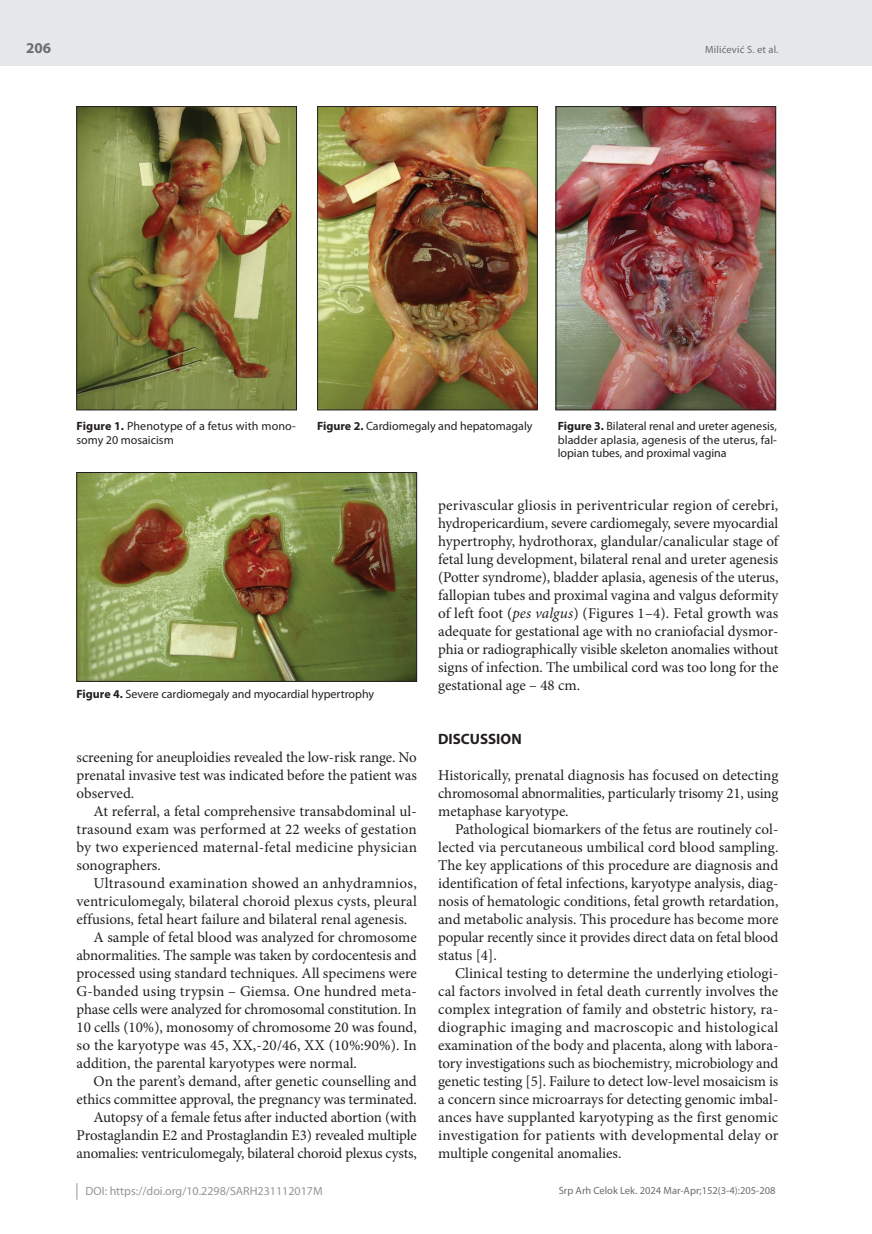
<style>
.page{position:relative;width:872px;height:1234px;background:#fff}
.page>*{position:absolute;margin:0;border:0;box-sizing:border-box;transform-origin:0 0}
.t1{font:15px/18px "Minion Pro";letter-spacing:-.005em;color:#231f20;text-align:justify}
.t2{font:15px "Minion Pro";letter-spacing:.015em;color:#231f20}
.t3{font:700 15px "Myriad Pro";color:#231f20}
.t4{font:700 15px "Myriad Pro";color:#6c6d70}
.t5{font:12px/13.5px "Myriad Pro";color:#231f20}
.t6{font:12px "Myriad Pro";color:#939598}
.t7{font:10.5px "Myriad Pro";color:#6c6d70}
.s1{font-weight:700}
.s2{font-style:italic}
</style>
<div class="page">
<div style="left:0;top:0;width:872px;height:66px;background:#e6e7e9"></div>
<svg style="left:77px;top:1183px;width:1px;height:16px"></svg>
<img style="left:79px;top:108px;width:216px;height:300px">
<div style="left:77px;top:106px;width:220px;height:304px;border:1px solid #231f20"></div>
<img style="left:558px;top:108px;width:216px;height:300px">
<div style="left:556px;top:106px;width:220px;height:304px;border:1px solid #231f20"></div>
<img style="left:319px;top:108px;width:216px;height:300px">
<div style="left:317px;top:106px;width:220px;height:304px;border:1px solid #231f20"></div>
<img style="left:79px;top:474px;width:336px;height:205px">
<div style="left:77px;top:472px;width:340px;height:209px;border:1px solid #231f20"></div>
<p class="t4" style="left:26px;top:38px;width:26px">206</p>
<p class="t7" style="left:705px;top:43px;width:75px">Milićević S. et al.</p>
<p class="t5" style="left:77px;top:419px;width:221px"><span class="s1">Figure 1.</span> Phenotype of a fetus with mono&shy;somy 20 mosaicism</p>
<p class="t5" style="left:317px;top:419px;width:217px"><span class="s1">Figure 2.</span> Cardiomegaly and hepatomagaly</p>
<p class="t5" style="left:557px;top:419px;width:221px;text-align:justify"><span class="s1">Figure 3.</span> Bilateral renal and ureter agenesis, bladder aplasia, agenesis of the uterus, fal&shy;lopian tubes, and proximal vagina</p>
<p class="t5" style="left:77px;top:687px;width:299px"><span class="s1">Figure 4.</span> Severe cardiomegaly and myocardial hypertrophy</p>
<p class="t1" style="left:77px;top:748px;width:342px">screening for aneuploidies revealed the low-risk range. No prenatal invasive test was indicated before the patient was observed.</p>
<p class="t1" style="left:77px;top:802px;width:342px;text-indent:17px">At referral, a fetal comprehensive transabdominal ul&shy;trasound exam was performed at 22 weeks of gestation by two experienced maternal-fetal medicine physician sonographers.</p>
<p class="t2" style="left:94px;top:873px;width:325px">Ultrasound examination showed an anhydramnios,</p>
<p class="t1" style="left:77px;top:892px;width:342px">ventriculomegaly, bilateral choroid plexus cysts, pleural</p>
<p class="t1" style="left:77px;top:910px;width:332px">effusions, fetal heart failure and bilateral renal agenesis.</p>
<p class="t1" style="left:94px;top:928px;width:325px">A sample of fetal blood was analyzed for chromosome</p>
<p class="t1" style="left:77px;top:946px;width:342px">abnormalities. The sample was taken by cordocentesis and</p>
<p class="t1" style="left:77px;top:964px;width:342px">processed using standard techniques. All specimens were</p>
<p class="t1" style="left:77px;top:982px;width:342px">G-banded using trypsin – Giemsa. One hundred meta-</p>
<p class="t1" style="left:77px;top:1000px;width:342px">phase cells were analyzed for chromosomal constitution. In</p>
<p class="t1" style="left:77px;top:1018px;width:342px">10 cells (10%), monosomy of chromosome 20 was found,</p>
<p class="t1" style="left:77px;top:1036px;width:342px">so the karyotype was 45, XX,-20/46, XX (10%:90%). In</p>
<p class="t1" style="left:77px;top:1054px;width:282px">addition, the parental karyotypes were normal.</p>
<p class="t1" style="left:94px;top:1072px;width:325px">On the parent’s demand, after genetic counselling and</p>
<p class="t1" style="left:77px;top:1090px;width:342px">ethics committee approval, the pregnancy was terminated.</p>
<p class="t1" style="left:94px;top:1108px;width:325px">Autopsy of a female fetus after inducted abortion (with</p>
<p class="t1" style="left:77px;top:1126px;width:342px">Prostaglandin E2 and Prostaglandin E3) revealed multiple</p>
<p class="t1" style="left:77px;top:1144px;width:342px">anomalies: ventriculomegaly, bilateral choroid plexus cysts,</p>
<p class="t1" style="left:438px;top:496px;width:342px">perivascular gliosis in periventricular region of cerebri, hydropericardium, severe cardiomegaly, severe myocardial hypertrophy, hydrothorax, glandular/canalicular stage of fetal lung development, bilateral renal and ureter agenesis (Potter syndrome), bladder aplasia, agenesis of the uterus, fallopian tubes and proximal vagina and valgus deformity of left foot (<span class="s2">pes valgus</span>) (Figures 1–4). Fetal growth was adequate for gestational age with no craniofacial dysmor&shy;phia or radiographically visible skeleton anomalies without signs of infection. The umbilical cord was too long for the gestational age – 48 cm.</p>
<p class="t3" style="left:438px;top:729px;width:85px">DISCUSSION</p>
<p class="t1" style="left:438px;top:766px;width:342px">Historically, prenatal diagnosis has focused on detecting chromosomal abnormalities, particularly trisomy 21, using metaphase karyotype.</p>
<p class="t1" style="left:438px;top:820px;width:342px;text-indent:17px">Pathological biomarkers of the fetus are routinely col&shy;lected via percutaneous umbilical cord blood sampling.<br>The key applications of this procedure are diagnosis and identification of fetal infections, karyotype analysis, diag&shy;nosis of hematologic conditions, fetal growth retardation, and metabolic analysis. This procedure has become more popular recently since it provides direct data on fetal blood status [4].</p>
<p class="t1" style="left:438px;top:964px;width:342px;text-indent:17px">Clinical testing to determine the underlying etiologi&shy;cal factors involved in fetal death currently involves the complex integration of family and obstetric history, ra&shy;diographic imaging and macroscopic and histological examination of the body and placenta, along with labora&shy;tory investigations such as biochemistry, microbiology and genetic testing [5]. Failure to detect low-level mosaicism is a concern since microarrays for detecting genomic imbal&shy;ances have supplanted karyotyping as the first genomic investigation for patients with developmental delay or multiple congenital anomalies.</p>
<p class="t6" style="left:86px;top:1183px;width:239px">DOI: https://doi.org/10.2298/SARH231112017M</p>
<p class="t7" style="left:559px;top:1184px;width:218px">Srp Arh Celok Lek. 2024 Mar-Apr;152(3-4):205-208</p>
</div>
